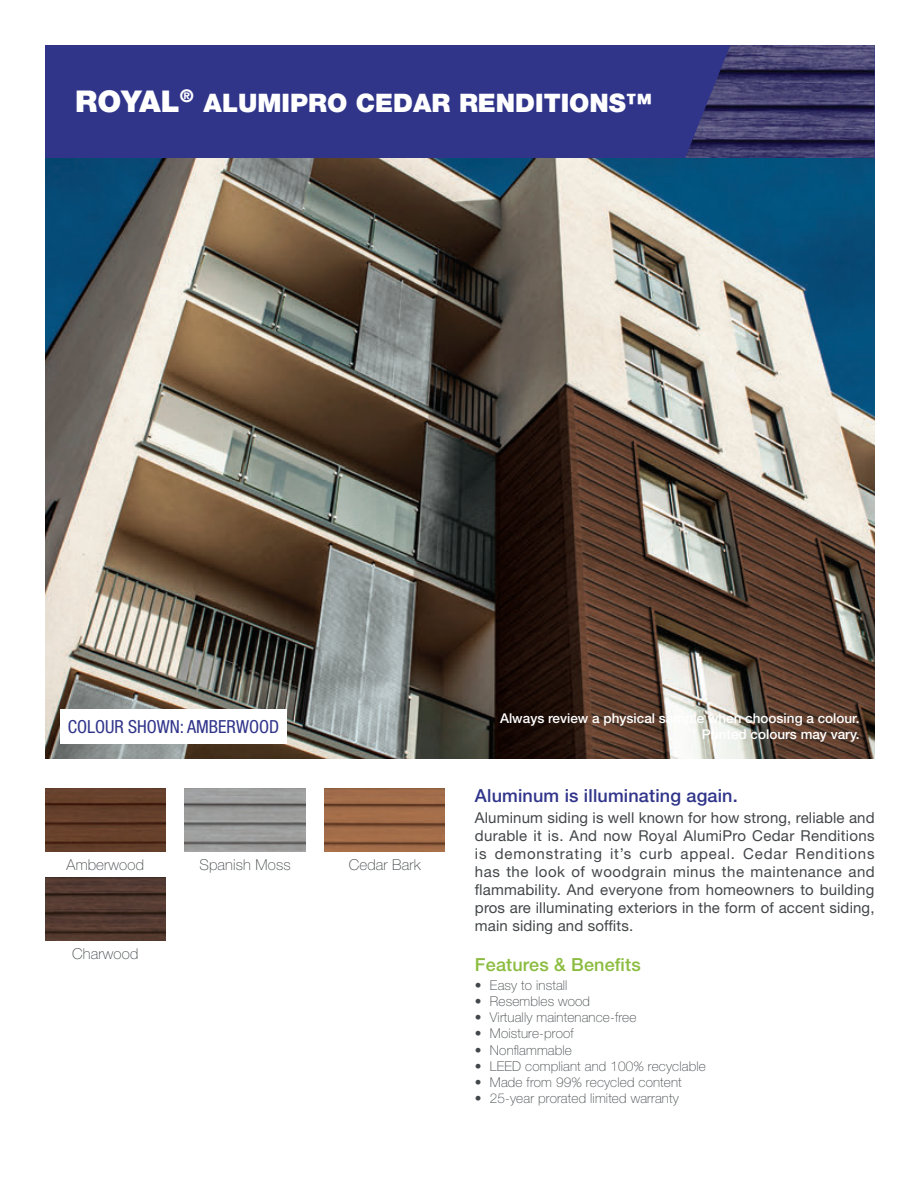
<style>
.page{position:relative;width:918px;height:1188px;background:#fff}
.page>*{position:absolute;margin:0;border:0;box-sizing:border-box;transform-origin:0 0}
.t1{font:900 25.5px "Helvetica Neue LT Std";color:#fff}
.t2{font:500 18px "Helvetica Neue LT Std";letter-spacing:.01em;color:#30358a}
.t3{font:condensed 18px "Helvetica Neue LT Std";color:#30358a}
.t4{font:500 18px "Helvetica Neue LT Std";letter-spacing:.01em;color:#8bbc3f}
.t5{font:15px/18px "Helvetica Neue LT Std";letter-spacing:.01em;color:#434749;text-align:justify}
.t6{font:100 15px "Helvetica Neue LT Std";letter-spacing:.01em;color:#434749}
.t7{font:100 13.5px "Helvetica Neue LT Std";letter-spacing:.01em;color:#434749}
.t8{font:500 13.5px/16.2px "Helvetica Neue LT Std";color:#fff;text-align:right}
.s1{font-size:30px}
</style>
<div class="page">
<img style="left:45px;top:158px;width:830px;height:601px">
<div style="left:45px;top:45px;width:830px;height:113px;background:#30358a"></div>
<div style="left:60px;top:709px;width:227px;height:35px;background:#fff"></div>
<img style="left:45px;top:789px;width:120px;height:63px">
<img style="left:325px;top:789px;width:120px;height:63px">
<img style="left:45px;top:878px;width:120px;height:63px">
<img style="left:185px;top:789px;width:120px;height:63px">
<img style="left:685px;top:45px;width:190px;height:113px">
<p class="t1" style="left:75px;top:88px;width:578px"><span class="s1">ROYAL</span><sup>®</sup> ALUMIPRO CEDAR RENDITIONS™</p>
<p class="t3" style="left:68px;top:716px;width:213px">COLOUR SHOWN: AMBERWOOD</p>
<p class="t8" style="left:500px;top:710px;width:361px">Always review a physical sample when choosing a colour.<br>Printed colours may vary.</p>
<p class="t6" style="left:67px;top:856px;width:79px">Amberwood</p>
<p class="t6" style="left:349px;top:856px;width:74px">Cedar Bark</p>
<p class="t6" style="left:199px;top:856px;width:93px">Spanish Moss</p>
<p class="t6" style="left:72px;top:945px;width:68px">Charwood</p>
<p class="t2" style="left:475px;top:785px;width:264px">Aluminum is illuminating again.</p>
<p class="t5" style="left:475px;top:808px;width:401px">Aluminum siding is well known for how strong, reliable and durable it is. And now Royal AlumiPro Cedar Renditions is demonstrating it’s curb appeal. Cedar Renditions has the look of woodgrain minus the maintenance and flammability. And everyone from homeowners to building pros are illuminating exteriors in the form of accent siding, main siding and soffits.</p>
<p class="t4" style="left:475px;top:953px;width:167px">Features &amp; Benefits</p>
<p class="t7" style="left:475px;top:977px;width:94px">• Easy to install</p>
<p class="t7" style="left:475px;top:993px;width:117px">• Resembles wood</p>
<p class="t7" style="left:475px;top:1010px;width:163px">• Virtually maintenance-free</p>
<p class="t7" style="left:475px;top:1026px;width:100px">• Moisture-proof</p>
<p class="t7" style="left:475px;top:1042px;width:98px">• Nonflammable</p>
<p class="t7" style="left:475px;top:1058px;width:232px">• LEED compliant and 100% recyclable</p>
<p class="t7" style="left:475px;top:1075px;width:208px">• Made from 99% recycled content</p>
<p class="t7" style="left:475px;top:1091px;width:205px">• 25-year prorated limited warranty</p>
</div>
